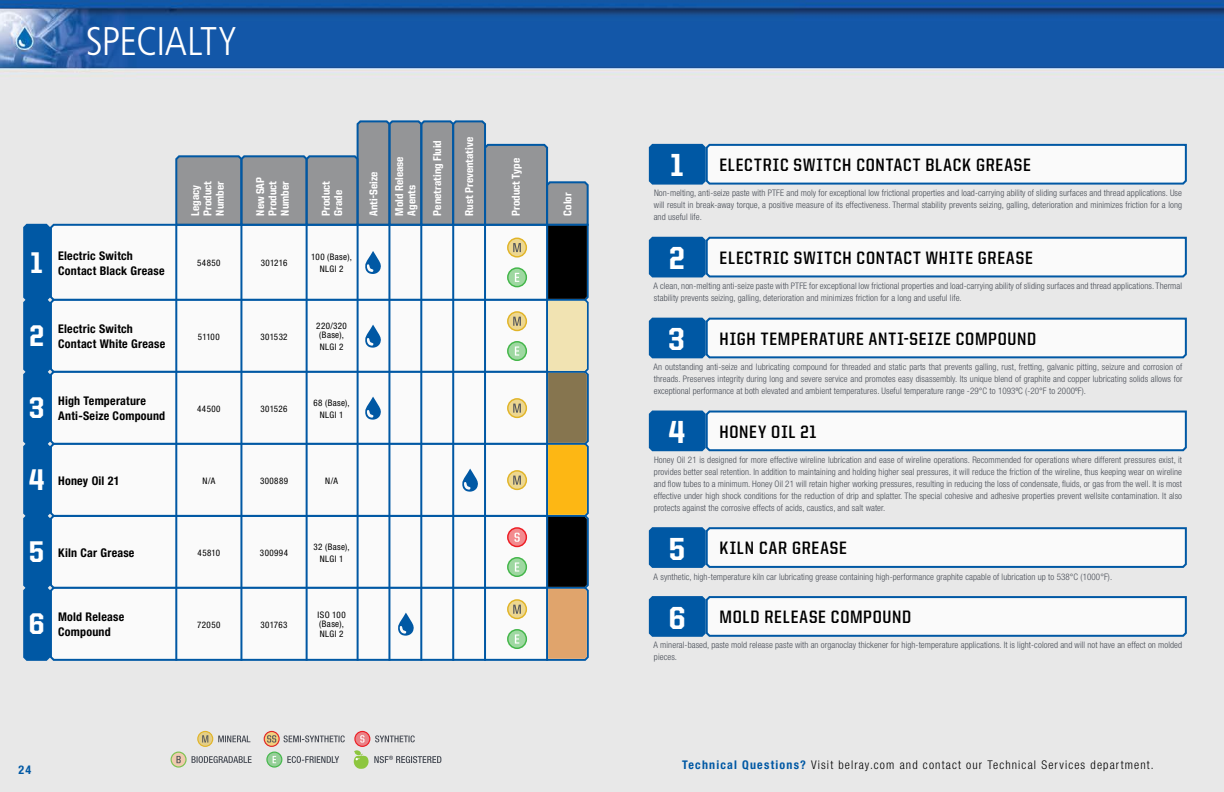
<style>
.page{position:relative;width:1224px;height:792px;background:#fff}
.page>*{position:absolute;margin:0;border:0;box-sizing:border-box;transform-origin:0 0}
.t1{font:300 condensed 40px "Frutiger";letter-spacing:-.02em;color:#fff}
.t2{font:800 30px "United Sans Semi Cond";color:#fff}
.t3{font:700 18px "United Sans Semi Cond";letter-spacing:.05em;color:#000}
.t4{font:700 condensed 12px/15px "Helvetica Neue";letter-spacing:.02em;color:#000}
.t5{font:300 condensed 12px "Helvetica Neue";letter-spacing:.095em;color:#000}
.t6{font:700 condensed 12px "Helvetica Neue";color:#0058a4}
.t7{font:800 11.4px/12.3px "United Sans Semi Cond";color:#fff}
.t8{font:300 condensed 9px/12px "Helvetica Neue";letter-spacing:.01em;color:#474c55;text-align:justify}
.t9{font:condensed 9px/12px "Helvetica Neue";letter-spacing:.045em;color:#000;text-align:center}
.s1{font-weight:800;font-size:32px;color:#fff}
.s2{font-weight:700;color:#0058a4}
</style>
<div class="page">
<img style="left:0;top:0;width:1224px;height:792px">
<svg style="left:22px;top:119px;width:568px;height:543px"></svg>
<svg style="left:648px;top:235px;width:540px;height:43px"></svg>
<svg style="left:648px;top:142px;width:540px;height:44px"></svg>
<svg style="left:648px;top:316px;width:540px;height:43px"></svg>
<svg style="left:648px;top:409px;width:540px;height:43px"></svg>
<svg style="left:648px;top:525px;width:540px;height:44px"></svg>
<svg style="left:648px;top:594px;width:540px;height:44px"></svg>
<svg style="left:264px;top:731px;width:15px;height:15px"></svg>
<div style="left:264px;top:731px;width:16px;height:16px;border:1px solid #e12726;border-radius:50%"></div>
<svg style="left:267px;top:735px;width:9px;height:8px"></svg>
<svg style="left:284px;top:735px;width:61px;height:7px"></svg>
<svg style="left:355px;top:731px;width:15px;height:15px"></svg>
<div style="left:354px;top:731px;width:16px;height:16px;border:1px solid #ed1d24;border-radius:50%"></div>
<svg style="left:360px;top:735px;width:4px;height:8px"></svg>
<svg style="left:375px;top:735px;width:40px;height:7px"></svg>
<svg style="left:198px;top:731px;width:15px;height:15px"></svg>
<div style="left:197px;top:731px;width:16px;height:16px;border:1px solid #e1b427;border-radius:50%"></div>
<svg style="left:202px;top:735px;width:6px;height:8px"></svg>
<svg style="left:218px;top:736px;width:32px;height:6px"></svg>
<svg style="left:171px;top:752px;width:15px;height:15px"></svg>
<div style="left:171px;top:752px;width:16px;height:16px;border:1px solid #7cc24d;border-radius:50%"></div>
<svg style="left:176px;top:756px;width:5px;height:7px"></svg>
<svg style="left:192px;top:756px;width:60px;height:7px"></svg>
<svg style="left:267px;top:752px;width:15px;height:15px"></svg>
<div style="left:266px;top:752px;width:16px;height:16px;border:1px solid #43b649;border-radius:50%"></div>
<svg style="left:273px;top:756px;width:3px;height:7px"></svg>
<svg style="left:287px;top:756px;width:52px;height:7px"></svg>
<svg style="left:354px;top:750px;width:87px;height:19px"></svg>
<h1 class="t1" style="left:86px;top:18px;width:153px">SPECIALTY</h1>
<p class="t7" style="left:189px;top:216px;width:36px;rotate:-90deg">Legacy<br>Product<br>Number</p>
<p class="t7" style="left:254px;top:216px;width:40px;rotate:-90deg">New SAP<br>Product<br>Number</p>
<p class="t7" style="left:320px;top:216px;width:36px;rotate:-90deg">Product<br>Grade</p>
<p class="t7" style="left:367px;top:216px;width:45px;rotate:-90deg">Anti-Seize</p>
<p class="t7" style="left:393px;top:216px;width:60px;rotate:-90deg">Mold Release<br>Agents</p>
<p class="t7" style="left:431px;top:216px;width:77px;rotate:-90deg">Penetrating Fluid</p>
<p class="t7" style="left:463px;top:216px;width:80px;rotate:-90deg">Rust Preventative</p>
<p class="t7" style="left:510px;top:216px;width:59px;rotate:-90deg">Product Type</p>
<p class="t7" style="left:561px;top:216px;width:24px;rotate:-90deg">Color</p>
<h3 class="t3" style="left:670px;top:155px;width:362px"><span class="s1">1</span> ELECTRIC SWITCH CONTACT BLACK GREASE</h3>
<p class="t8" style="left:654px;top:187px;width:530px">Non-melting, anti-seize paste with PTFE and moly for exceptional low frictional properties and load-carrying ability of sliding surfaces and thread applications. Use will result in break-away torque, a positive measure of its effectiveness. Thermal stability prevents seizing, galling, deterioration and minimizes friction for a long and useful life.</p>
<h2 class="t2" style="left:31px;top:246px;width:14px">1</h2>
<h3 class="t4" style="left:58px;top:248px;width:108px">Electric Switch<br>Contact Black Grease</h3>
<p class="t9" style="left:197px;top:257px;width:25px">54850</p>
<p class="t9" style="left:261px;top:257px;width:28px">301216</p>
<p class="t9" style="left:311px;top:251px;width:42px">100 (Base),<br>NLGI 2</p>
<h3 class="t3" style="left:669px;top:248px;width:365px"><span class="s1">2</span> ELECTRIC SWITCH CONTACT WHITE GREASE</h3>
<p class="t8" style="left:654px;top:280px;width:530px">A clean, non-melting anti-seize paste with PTFE for exceptional low frictional properties and load-carrying ability of sliding surfaces and thread applications. Thermal stability prevents seizing, galling, deterioration and minimizes friction for a long and useful life.</p>
<h2 class="t2" style="left:29px;top:320px;width:16px">2</h2>
<h3 class="t4" style="left:58px;top:322px;width:109px">Electric Switch<br>Contact White Grease</h3>
<p class="t9" style="left:198px;top:331px;width:23px">51100</p>
<p class="t9" style="left:260px;top:331px;width:29px">301532</p>
<p class="t9" style="left:316px;top:322px;width:32px;line-height:9px">220/320 (Base),</p>
<p class="t9" style="left:320px;top:341px;width:25px">NLGI 2</p>
<h2 class="t2" style="left:29px;top:392px;width:17px">3</h2>
<h3 class="t4" style="left:58px;top:394px;width:109px">High Temperature<br>Anti-Seize Compound</h3>
<p class="t9" style="left:197px;top:403px;width:25px">44500</p>
<p class="t9" style="left:260px;top:403px;width:29px">301526</p>
<p class="t9" style="left:313px;top:397px;width:38px">68 (Base),<br>NLGI 1</p>
<h2 class="t2" style="left:29px;top:464px;width:17px">4</h2>
<h3 class="t4" style="left:58px;top:473px;width:63px">Honey Oil 21</h3>
<p class="t9" style="left:203px;top:475px;width:14px">N/A</p>
<p class="t9" style="left:260px;top:475px;width:30px">300889</p>
<p class="t9" style="left:325px;top:475px;width:14px">N/A</p>
<h2 class="t2" style="left:29px;top:536px;width:16px">5</h2>
<h3 class="t4" style="left:58px;top:545px;width:78px">Kiln Car Grease</h3>
<p class="t9" style="left:198px;top:547px;width:24px">45810</p>
<p class="t9" style="left:260px;top:547px;width:30px">300994</p>
<p class="t9" style="left:314px;top:541px;width:38px">32 (Base),<br>NLGI 1</p>
<h2 class="t2" style="left:29px;top:608px;width:17px">6</h2>
<h3 class="t4" style="left:58px;top:610px;width:68px">Mold Release<br>Compound</h3>
<p class="t9" style="left:197px;top:619px;width:25px">72050</p>
<p class="t9" style="left:260px;top:619px;width:29px">301763</p>
<p class="t9" style="left:318px;top:611px;width:30px;line-height:9px;text-align:left">ISO 100 (Base),</p>
<p class="t9" style="left:320px;top:628px;width:25px">NLGI 2</p>
<h3 class="t3" style="left:669px;top:329px;width:369px"><span class="s1">3</span> HIGH TEMPERATURE ANTI-SEIZE COMPOUND</h3>
<p class="t8" style="left:654px;top:361px;width:530px">An outstanding anti-seize and lubricating compound for threaded and static parts that prevents galling, rust, fretting, galvanic pitting, seizure and corrosion of threads. Preserves integrity during long and severe service and promotes easy disassembly. Its unique blend of graphite and copper lubricating solids allows for exceptional performance at both elevated and ambient temperatures. Useful temperature range -29°C to 1093ºC (-20°F to 2000ºF).</p>
<h3 class="t3" style="left:669px;top:422px;width:149px"><span class="s1">4</span> HONEY OIL 21</h3>
<p class="t8" style="left:654px;top:454px;width:530px">Honey Oil 21 is designed for more effective wireline lubrication and ease of wireline operations. Recommended for operations where different pressures exist, it provides better seal retention. In addition to maintaining and holding higher seal pressures, it will reduce the friction of the wireline, thus keeping wear on wireline and flow tubes to a minimum. Honey Oil 21 will retain higher working pressures, resulting in reducing the loss of condensate, fluids, or gas from the well. It is most effective under high shock conditions for the reduction of drip and splatter. The special cohesive and adhesive properties prevent wellsite contamination. It also protects against the corrosive effects of acids, caustics, and salt water.</p>
<h3 class="t3" style="left:669px;top:539px;width:179px"><span class="s1">5</span> KILN CAR GREASE</h3>
<p class="t8" style="left:654px;top:570px;width:460px">A synthetic, high-temperature kiln car lubricating grease containing high-performance graphite capable of lubrication up to 538°C (1000°F).</p>
<h3 class="t3" style="left:669px;top:608px;width:244px"><span class="s1">6</span> MOLD RELEASE COMPOUND</h3>
<p class="t8" style="left:654px;top:639px;width:530px">A mineral-based, paste mold release paste with an organoclay thickener for high-temperature applications. It is light-colored and will not have an effect on molded pieces.</p>
<h3 class="t6" style="left:19px;top:762px;width:14px">24</h3>
<h3 class="t5" style="left:682px;top:758px;width:473px"><span class="s2">Technical Questions?</span> Visit belray.com and contact our Technical Services department.</h3>
</div>
